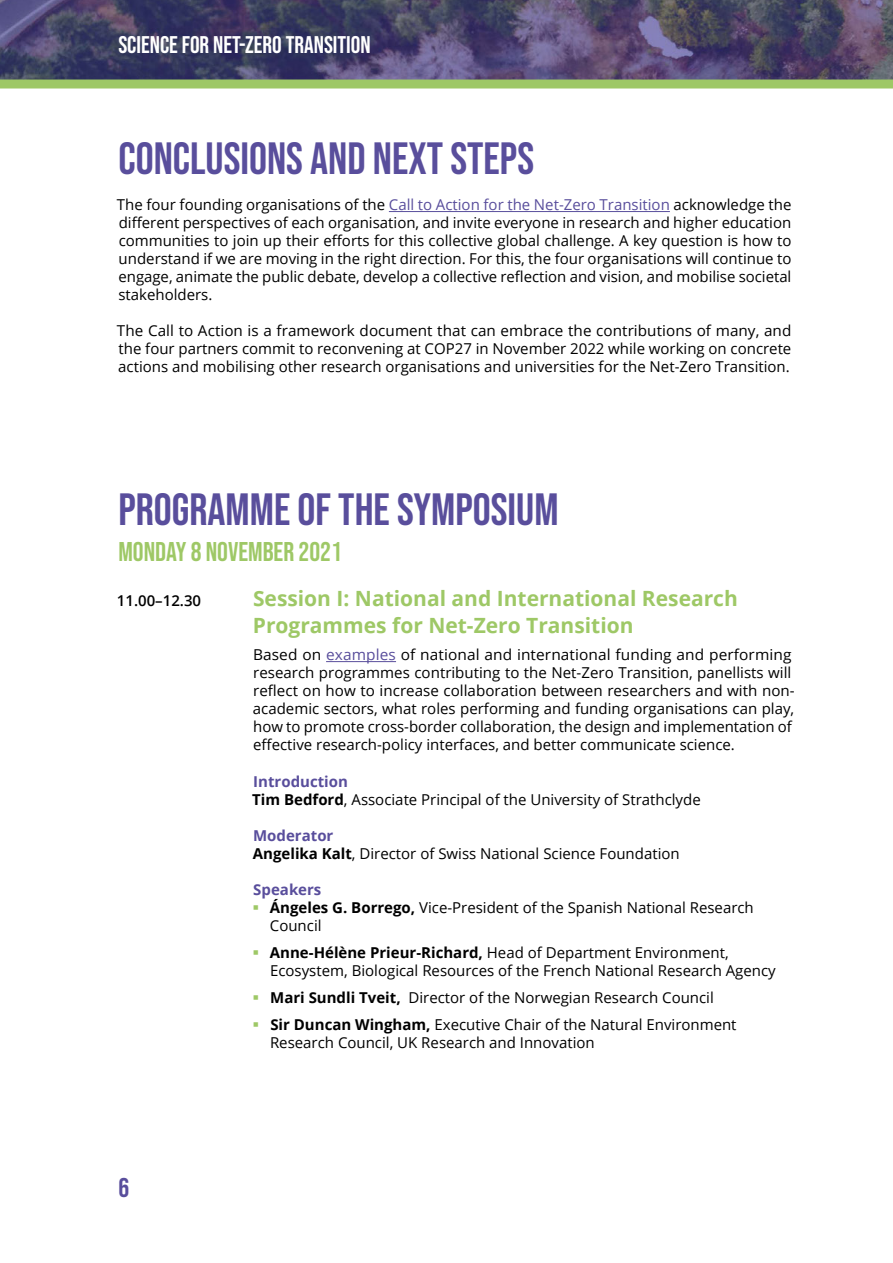
<style>
.page{position:relative;width:893px;height:1263px;background:#fff}
.page>*{position:absolute;margin:0;border:0;box-sizing:border-box;transform-origin:0 0}
.Heading_1{font:45px "Bebas Neue";color:#594e9c}
.Heading_2{font:27px "Bebas Neue";color:#9ec866}
.t1{font:27px "Bebas Neue";color:#594e9c}
.t2{font:24px "Bebas Neue";color:#fff}
.t3{font:700 21px/27px "Open Sans";color:#9ec866}
.Body{font:15px/18px "Open Sans";color:#000}
.Description{font:15px/18px "Open Sans";color:#000}
.Description_Heading{font:700 15px "Open Sans";color:#594e9c}
.t4{font:600 15px "Open Sans";color:#000}
.s1{color:#594e9c}
.s2{font-weight:700}
</style>
<div class="page">
<img style="left:0;top:0;width:893px;height:80px">
<div style="left:0;top:80px;width:893px;height:9px;background:#9ec866"></div>
<hr style="left:389px;top:211px;width:281px;height:1px;background:#594e9c">
<hr style="left:326px;top:661px;width:70px;height:1px;background:#594e9c">
<h3 class="t2" style="left:118px;top:31px;width:254px">SCIENCE FOR NET-ZERO TRANSITION</h3>
<p class="Heading_1" style="left:118px;top:133px;width:417px">CONCLUSIONS AND NEXT STEPS</p>
<p class="Body" style="left:117px;top:196px;width:676px;text-align:justify">The four founding organisations of the <span class="s1">Call to Action for the Net-Zero Transition</span> acknowledge the different perspectives of each organisation, and invite everyone in research and higher education communities to join up their efforts for this collective global challenge. A key question is how to understand if we are moving in the right direction. For this, the four organisations will continue to engage, animate the public debate, develop a collective reflection and vision, and mobilise societal stakeholders.</p>
<p class="Body" style="left:117px;top:322px;width:676px;text-align:justify">The Call to Action is a framework document that can embrace the contributions of many, and the four partners commit to reconvening at COP27 in November 2022 while working on concrete actions and mobilising other research organisations and universities for the Net-Zero Transition.</p>
<p class="Heading_1" style="left:118px;top:484px;width:442px">PROGRAMME OF THE SYMPOSIUM</p>
<p class="Heading_2" style="left:118px;top:537px;width:225px">MONDAY 8 NOVEMBER 2021</p>
<p class="t4" style="left:117px;top:591px;width:86px">11.00–12.30</p>
<p class="t3" style="left:253px;top:585px;width:487px">Session I: National and International Research<br>Programmes for Net-Zero Transition</p>
<p class="Description" style="left:253px;top:646px;width:543px">Based on <span class="s1">examples</span> of national and international funding and performing research programmes contributing to the Net-Zero Transition, panellists will reflect on how to increase collaboration between researchers and with non&shy;academic sectors, what roles performing and funding organisations can play, how to promote cross-border collaboration, the design and implementation of effective research-policy interfaces, and better communicate science.</p>
<p class="Description_Heading" style="left:253px;top:770px;width:96px">Introduction</p>
<p class="Description" style="left:252px;top:790px;width:450px"><span class="s2">Tim Bedford</span>, Associate Principal of the University of Strathclyde</p>
<p class="Description_Heading" style="left:253px;top:824px;width:82px">Moderator</p>
<p class="Description" style="left:253px;top:844px;width:428px"><span class="s2">Angelika Kalt</span>, Director of Swiss National Science Foundation</p>
<p class="Description_Heading" style="left:253px;top:878px;width:70px">Speakers</p>
<p class="Body" style="left:270px;top:898px;width:485px"><span class="s2">Ángeles G. Borrego,</span> Vice-President of the Spanish National Research<br>Council</p>
<p class="Body" style="left:270px;top:943px;width:507px"><span class="s2">Anne-Hélène Prieur-Richard,</span> Head of Department Environment,<br>Ecosystem, Biological Resources of the French National Research Agency</p>
<p class="Body" style="left:270px;top:988px;width:445px"><span class="s2">Mari Sundli Tveit,</span> Director of the Norwegian Research Council</p>
<p class="Body" style="left:270px;top:1015px;width:468px"><span class="s2">Sir Duncan Wingham,</span> Executive Chair of the Natural Environment<br>Research Council, UK Research and Innovation</p>
<h2 class="t1" style="left:118px;top:1173px;width:12px">6</h2>
</div>
